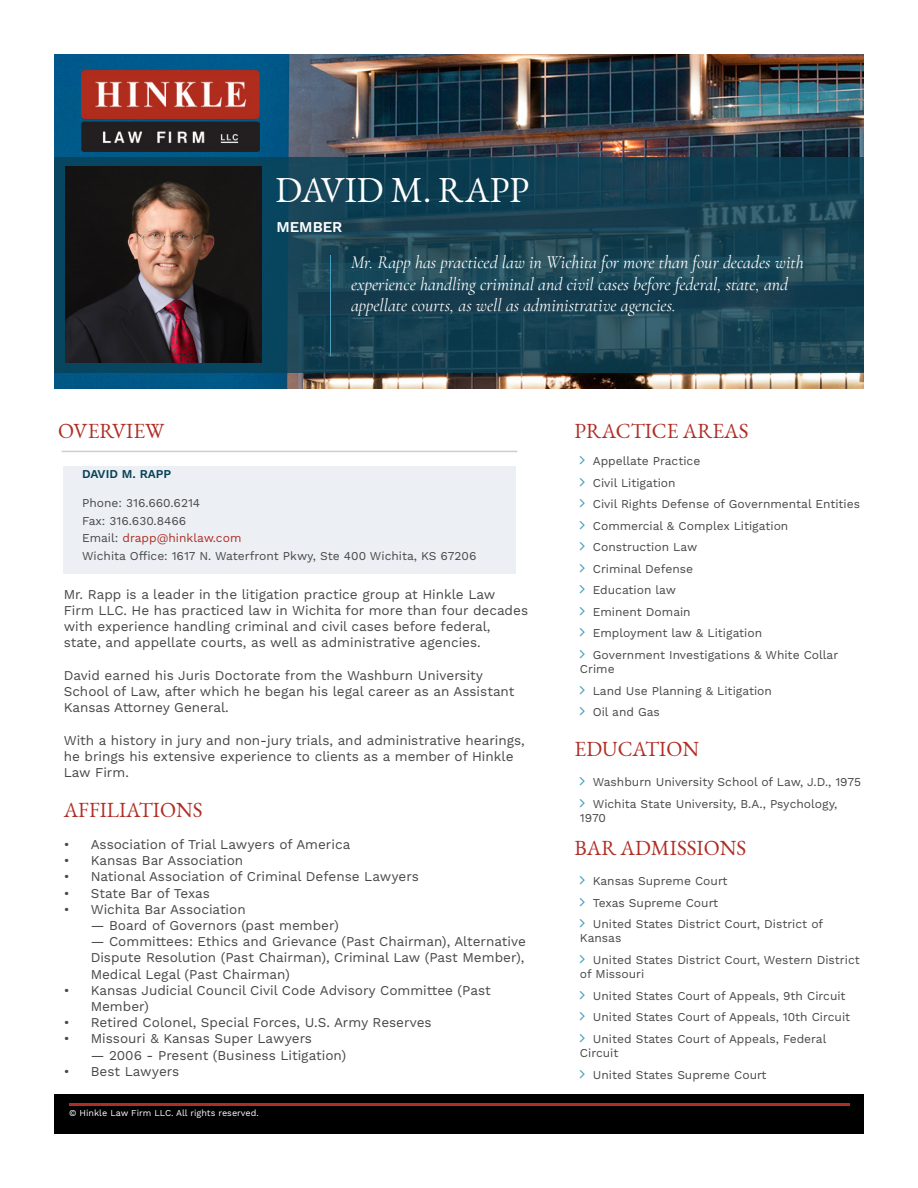
<style>
.page{position:relative;width:918px;height:1188px;background:#fff}
.page>*{position:absolute;margin:0;border:0;box-sizing:border-box;transform-origin:0 0}
.t1{font:35.7px "EB Garamond";color:#fff}
.t2{font:21px "EB Garamond";color:#b02d25}
.t3{font:italic 18px/21.6px "Cormorant Garamond";color:#fff}
.t4{font:600 15px "Work Sans";color:#fff}
.t5{font:13.5px/16.2px "Work Sans";color:#474748}
.t6{font:12px/21.5px "Work Sans";color:#474748}
.t7{font:600 12px "Work Sans";color:#094156}
.t8{font:9px "Work Sans";color:#fff}
.s1{color:#b02d25}
</style>
<div class="page">
<div style="left:54px;top:1094px;width:810px;height:40px;background:#000"></div>
<hr style="left:69px;top:1104px;width:781px;height:2px;background:#b02d25">
<img style="left:54px;top:54px;width:810px;height:335px">
<img style="left:82px;top:70px;width:177px;height:81px">
<svg style="left:54px;top:157px;width:810px;height:216px;fill:#154253"></svg>
<hr style="left:62px;top:451px;width:455px;height:1px;background:#cbcdce">
<div style="left:63px;top:466px;width:452px;height:107px;background:#ecf0f4"></div>
<img style="left:66px;top:166px;width:196px;height:196px">
<hr style="left:330px;top:256px;width:1px;height:100px;background:#499fc0">
<h1 class="t1" style="left:275px;top:167px;width:255px">DAVID M. RAPP</h1>
<h2 class="t2" style="left:58px;top:417px;width:108px">OVERVIEW</h2>
<p class="t4" style="left:276px;top:218px;width:67px">MEMBER</p>
<h3 class="t3" style="left:351px;top:252px;width:454px">Mr. Rapp has practiced law in Wichita for more than four decades with experience handling criminal and civil cases before federal, state, and appellate courts, as well as administrative agencies.</h3>
<h2 class="t2" style="left:575px;top:417px;width:176px">PRACTICE AREAS</h2>
<p class="t7" style="left:82px;top:467px;width:91px">DAVID M. RAPP</p>
<p class="t6" style="left:82px;top:494px;width:396px;line-height:17.9px">Phone: 316.660.6214<br>Fax: 316.630.8466<br>Email: <span class="s1">drapp@hinklaw.com<br></span>Wichita Office: 1617 N. Waterfront Pkwy, Ste 400 Wichita, KS 67206</p>
<p class="t5" style="left:64px;top:587px;width:466px">Mr. Rapp is a leader in the litigation practice group at Hinkle Law Firm LLC. He has practiced law in Wichita for more than four decades with experience handling criminal and civil cases before federal, state, and appellate courts, as well as administrative agencies.</p>
<p class="t5" style="left:64px;top:668px;width:452px">David earned his Juris Doctorate from the Washburn University<br>School of Law, after which he began his legal career as an Assistant<br>Kansas Attorney General.</p>
<p class="t5" style="left:64px;top:733px;width:463px">With a history in jury and non-jury trials, and administrative hearings, he brings his extensive experience to clients as a member of Hinkle<br>Law Firm.</p>
<h2 class="t2" style="left:64px;top:796px;width:140px">AFFILIATIONS</h2>
<p class="t5" style="left:64px;top:837px;width:288px">• Association of Trial Lawyers of America</p>
<p class="t5" style="left:64px;top:853px;width:181px">• Kansas Bar Association</p>
<p class="t5" style="left:64px;top:869px;width:357px">• National Association of Criminal Defense Lawyers</p>
<p class="t5" style="left:64px;top:886px;width:148px">• State Bar of Texas</p>
<p class="t5" style="left:64px;top:902px;width:184px">• Wichita Bar Association</p>
<p class="t5" style="left:91px;top:918px;width:250px">— Board of Governors (past member)</p>
<p class="t5" style="left:91px;top:934px;width:437px;text-align:justify">— Committees: Ethics and Grievance (Past Chairman), Alternative Dispute Resolution (Past Chairman), Criminal Law (Past Member), Medical Legal (Past Chairman)</p>
<p class="t5" style="left:91px;top:983px;width:402px;text-indent:-27px">• Kansas Judicial Council Civil Code Advisory Committee (Past<br>Member)</p>
<p class="t5" style="left:64px;top:1015px;width:369px">• Retired Colonel, Special Forces, U.S. Army Reserves</p>
<p class="t5" style="left:64px;top:1031px;width:250px">• Missouri &amp; Kansas Super Lawyers</p>
<p class="t5" style="left:91px;top:1048px;width:257px">— 2006 - Present (Business Litigation)</p>
<p class="t5" style="left:64px;top:1064px;width:117px">• Best Lawyers</p>
<p class="t8" style="left:69px;top:1108px;width:191px">© Hinkle Law Firm LLC. All rights reserved.</p>
<p class="t6" style="left:593px;top:451px;width:269px">Appellate Practice<br>Civil Litigation<br>Civil Rights Defense of Governmental Entities<br>Commercial &amp; Complex Litigation<br>Construction Law<br>Criminal Defense<br>Education law<br>Eminent Domain<br>Employment law &amp; Litigation<br>Government Investigations &amp; White Collar</p>
<p class="t6" style="left:593px;top:659px;width:181px;text-indent:-13px">Crime<br>Land Use Planning &amp; Litigation<br>Oil and Gas</p>
<h2 class="t2" style="left:575px;top:736px;width:126px">EDUCATION</h2>
<p class="t6" style="left:593px;top:772px;width:270px">Washburn University School of Law, J.D., 1975<br>Wichita State University, B.A., Psychology,</p>
<p class="t6" style="left:580px;top:808px;width:28px">1970</p>
<h2 class="t2" style="left:575px;top:835px;width:173px">BAR ADMISSIONS</h2>
<p class="t6" style="left:593px;top:871px;width:232px">Kansas Supreme Court<br>Texas Supreme Court<br>United States District Court, District of</p>
<p class="t6" style="left:593px;top:928px;width:269px;text-indent:-13px">Kansas<br>United States District Court, Western District</p>
<p class="t6" style="left:593px;top:964px;width:259px;text-indent:-13px">of Missouri<br>United States Court of Appeals, 9th Circuit United States Court of Appeals, 10th Circuit United States Court of Appeals, Federal</p>
<p class="t6" style="left:593px;top:1043px;width:175px;text-indent:-13px">Circuit<br>United States Supreme Court</p>
</div>
